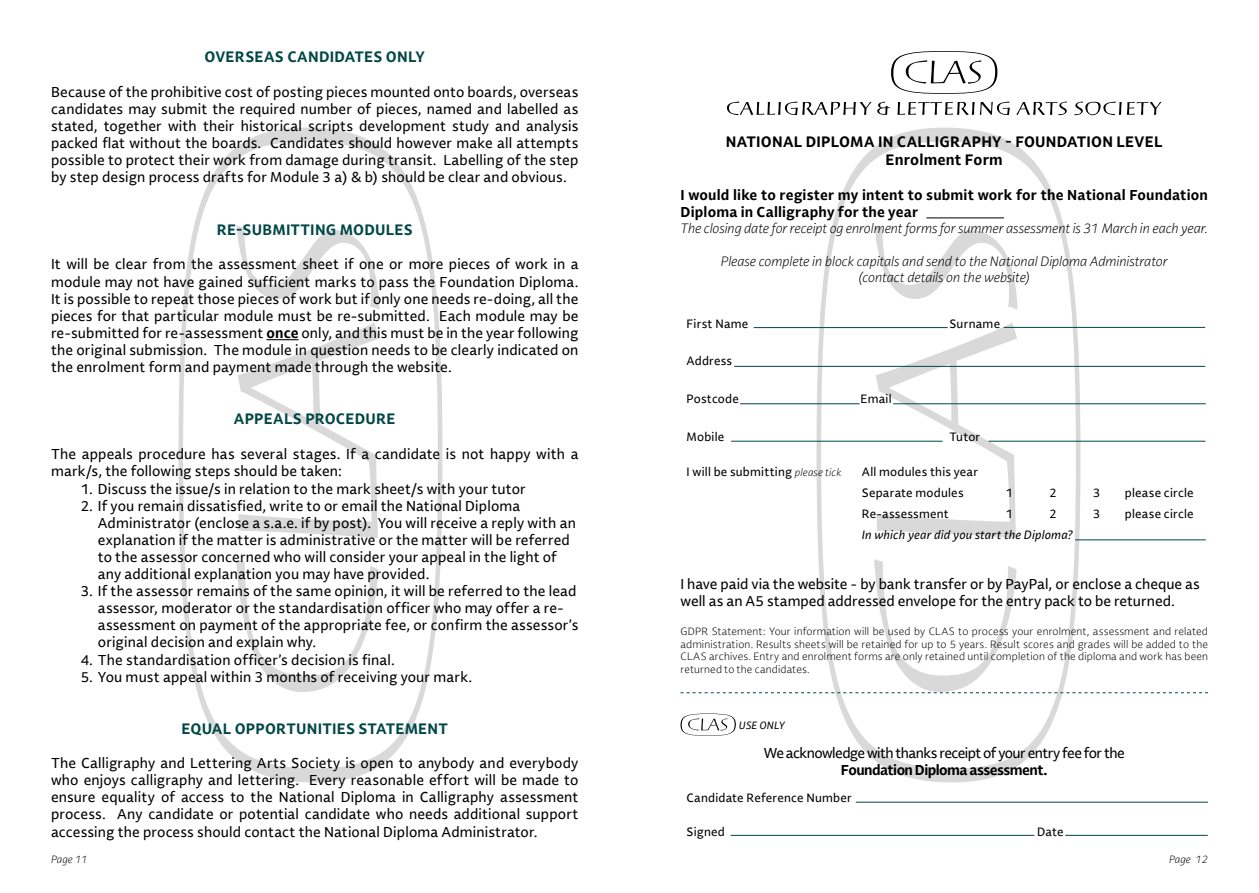
<style>
.page{position:relative;width:1259px;height:893px;background:#fff}
.page>*{position:absolute;margin:0;border:0;box-sizing:border-box;transform-origin:0 0}
.t1{font:700 15px "Lemance Trial";letter-spacing:.01em;color:#004745}
.t2{font:700 15px/18px "Lemance Trial";letter-spacing:.015em;color:#000;text-align:center}
.t3{font:14.25px/17.1px "Lemance Trial";letter-spacing:.01em;color:#000}
.t4{font:700 14.25px/17.1px "Lemance Trial";letter-spacing:.01em;color:#000}
.t5{font:14.25px "Lemance Trial";letter-spacing:-.04em;color:#000}
.t6{font:700 14.25px "Lemance Trial";letter-spacing:-.04em;color:#000}
.t7{font:italic 300 13.5px/16.2px "Lemance Trial";color:#000;text-align:center}
.t8{font:12px/21.1px "Lemance Trial";letter-spacing:.02em;color:#000}
.t9{font:italic 12px "Lemance Trial";letter-spacing:.015em;color:#000}
.t10{font:300 10.5px/12.6px "Lemance Trial";letter-spacing:.015em;color:#000;text-align:justify}
.t11{font:italic 300 10.5px "Lemance Trial";color:#000}
.t12{font:italic 10.5px "Lemance Trial";letter-spacing:.015em;color:#000}
.s1{font-weight:700}
.s2{font-weight:300;font-style:italic;font-size:10.5px}
</style>
<div class="page">
<svg style="left:816px;top:127px;width:264px;height:656px"></svg>
<svg style="left:875px;top:323px;width:142px;height:215px"></svg>
<svg style="left:874px;top:225px;width:143px;height:85px"></svg>
<svg style="left:178px;top:127px;width:264px;height:656px"></svg>
<svg style="left:236px;top:559px;width:142px;height:133px"></svg>
<svg style="left:238px;top:323px;width:141px;height:215px"></svg>
<svg style="left:237px;top:225px;width:142px;height:85px"></svg>
<hr style="left:266px;top:339px;width:32px;height:1px;background:#000">
<svg style="left:891px;top:51px;width:106px;height:43px"></svg>
<svg style="left:727px;top:102px;width:144px;height:13px"></svg>
<svg style="left:877px;top:102px;width:12px;height:13px"></svg>
<svg style="left:897px;top:102px;width:77px;height:13px"></svg>
<svg style="left:980px;top:102px;width:29px;height:13px"></svg>
<svg style="left:1016px;top:102px;width:51px;height:13px"></svg>
<svg style="left:1074px;top:102px;width:87px;height:13px"></svg>
<svg style="left:680px;top:714px;width:56px;height:22px"></svg>
<hr style="left:926px;top:218px;width:78px;height:1px;background:#000">
<hr style="left:753px;top:327px;width:194px;height:1px;background:#004745">
<hr style="left:734px;top:366px;width:471px;height:1px;background:#004745">
<hr style="left:740px;top:403px;width:119px;height:1px;background:#004745">
<hr style="left:1075px;top:540px;width:130px;height:1px;background:#004745">
<hr style="left:731px;top:441px;width:211px;height:1px;background:#004745">
<hr style="left:855px;top:802px;width:353px;height:1px;background:#004745">
<hr style="left:730px;top:835px;width:304px;height:1px;background:#004745">
<hr style="left:1065px;top:835px;width:142px;height:1px;background:#004745">
<hr style="left:988px;top:441px;width:217px;height:1px;background:#004745">
<hr style="left:1003px;top:327px;width:202px;height:1px;background:#004745">
<hr style="left:893px;top:403px;width:312px;height:1px;background:#004745">
<svg style="left:680px;top:559px;width:528px;height:134px"></svg>
<p class="t1" style="left:205px;top:47px;width:222px">OVERSEAS CANDIDATES ONLY</p>
<p class="t3" style="left:51px;top:83px;width:529px;text-align:justify">Because of the prohibitive cost of posting pieces mounted onto boards, overseas candidates may submit the required number of pieces, named and labelled as stated, together with their historical scripts development study and analysis packed flat without the boards. Candidates should however make all attempts possible to protect their work from damage during transit. Labelling of the step by step design process drafts for Module 3 a) &amp; b) should be clear and obvious.</p>
<p class="t1" style="left:217px;top:220px;width:198px">RE-SUBMITTING MODULES</p>
<p class="t3" style="left:51px;top:256px;width:529px;text-align:justify">It will be clear from the assessment sheet if one or more pieces of work in a module may not have gained sufficient marks to pass the Foundation Diploma.<br>It is possible to repeat those pieces of work but if only one needs re-doing, all the pieces for that particular module must be re-submitted. Each module may be re-submitted for re-assessment <span class="s1">once</span> only, and this must be in the year following the original submission. The module in question needs to be clearly indicated on the enrolment form and payment made through the website.</p>
<p class="t1" style="left:234px;top:409px;width:163px">APPEALS PROCEDURE</p>
<p class="t3" style="left:51px;top:446px;width:529px">The appeals procedure has several stages. If a candidate is not happy with a mark/s, the following steps should be taken:</p>
<p class="t3" style="left:81px;top:480px;width:446px">1. Discuss the issue/s in relation to the mark sheet/s with your tutor</p>
<p class="t3" style="left:98px;top:497px;width:479px;text-indent:-17px">2. If you remain dissatisfied, write to or email the National Diploma Administrator (enclose a s.a.e. if by post). You will receive a reply with an explanation if the matter is administrative or the matter will be referred to the assessor concerned who will consider your appeal in the light of any additional explanation you may have provided.</p>
<p class="t3" style="left:98px;top:582px;width:482px;text-indent:-17px">3. If the assessor remains of the same opinion, it will be referred to the lead assessor, moderator or the standardisation officer who may offer a re&shy;assessment on payment of the appropriate fee, or confirm the assessor’s original decision and explain why.</p>
<p class="t3" style="left:81px;top:651px;width:316px">4. The standardisation officer’s decision is final.</p>
<p class="t3" style="left:81px;top:668px;width:393px">5. You must appeal within 3 months of receiving your mark.</p>
<p class="t1" style="left:181px;top:718px;width:268px">EQUAL OPPORTUNITIES STATEMENT</p>
<p class="t3" style="left:51px;top:754px;width:529px;text-align:justify">The Calligraphy and Lettering Arts Society is open to anybody and everybody who enjoys calligraphy and lettering. Every reasonable effort will be made to ensure equality of access to the National Diploma in Calligraphy assessment process. Any candidate or potential candidate who needs additional support accessing the process should contact the National Diploma Administrator.</p>
<p class="t2" style="left:726px;top:132px;width:438px">NATIONAL DIPLOMA IN CALLIGRAPHY - FOUNDATION LEVEL<br>Enrolment Form</p>
<p class="t4" style="left:680px;top:186px;width:529px">I would like to register my intent to submit work for the National Foundation<br>Diploma in Calligraphy for the year</p>
<p class="t7" style="left:680px;top:220px;width:529px">The closing date for receipt og enrolment forms for summer assessment is 31 March in each year.</p>
<p class="t7" style="left:721px;top:253px;width:448px">Please complete in block capitals and send to the National Diploma Administrator (contact details on the website)</p>
<p class="t8" style="left:686px;top:313px;width:63px">First Name</p>
<p class="t8" style="left:949px;top:313px;width:52px">Surname</p>
<p class="t8" style="left:686px;top:350px;width:47px">Address</p>
<p class="t8" style="left:686px;top:388px;width:54px">Postcode</p>
<p class="t8" style="left:860px;top:388px;width:33px">Email</p>
<p class="t8" style="left:686px;top:426px;width:39px">Mobile</p>
<p class="t8" style="left:949px;top:426px;width:32px">Tutor</p>
<p class="t8" style="left:686px;top:461px;width:156px">I will be submitting <span class="s2">please tick</span></p>
<p class="t8" style="left:862px;top:461px;width:118px">All modules this year<br>Separate modules</p>
<p class="t8" style="left:1005px;top:482px;width:9px">1</p>
<p class="t8" style="left:1049px;top:482px;width:9px">2</p>
<p class="t8" style="left:1093px;top:482px;width:9px">3</p>
<p class="t8" style="left:1124px;top:482px;width:70px">please circle</p>
<p class="t8" style="left:862px;top:503px;width:89px">Re-assessment</p>
<p class="t8" style="left:1005px;top:503px;width:9px">1</p>
<p class="t8" style="left:1049px;top:503px;width:9px">2</p>
<p class="t8" style="left:1093px;top:503px;width:9px">3</p>
<p class="t8" style="left:1124px;top:503px;width:70px">please circle</p>
<p class="t9" style="left:862px;top:527px;width:212px">In which year did you start the Diploma?</p>
<p class="t3" style="left:680px;top:575px;width:521px">I have paid via the website - by bank transfer or by PayPal, or enclose a cheque as well as an A5 stamped addressed envelope for the entry pack to be returned.</p>
<p class="t10" style="left:680px;top:625px;width:529px">GDPR Statement: Your information will be used by CLAS to process your enrolment, assessment and related administration. Results sheets will be retained for up to 5 years. Result scores and grades will be added to the CLAS archives. Entry and enrolment forms are only retained until completion of the diploma and work has been returned to the candidates.</p>
<p class="t12" style="left:739px;top:718px;width:47px">USE ONLY</p>
<p class="t5" style="left:764px;top:744px;width:362px">We acknowledge with thanks receipt of your entry fee for the</p>
<p class="t6" style="left:841px;top:760px;width:208px">Foundation Diploma assessment.</p>
<p class="t8" style="left:686px;top:787px;width:167px">Candidate Reference Number</p>
<p class="t8" style="left:686px;top:821px;width:40px">Signed</p>
<p class="t8" style="left:1037px;top:821px;width:28px">Date</p>
<p class="t11" style="left:51px;top:852px;width:38px">Page 11</p>
<p class="t11" style="left:1169px;top:852px;width:40px">Page 12</p>
</div>
